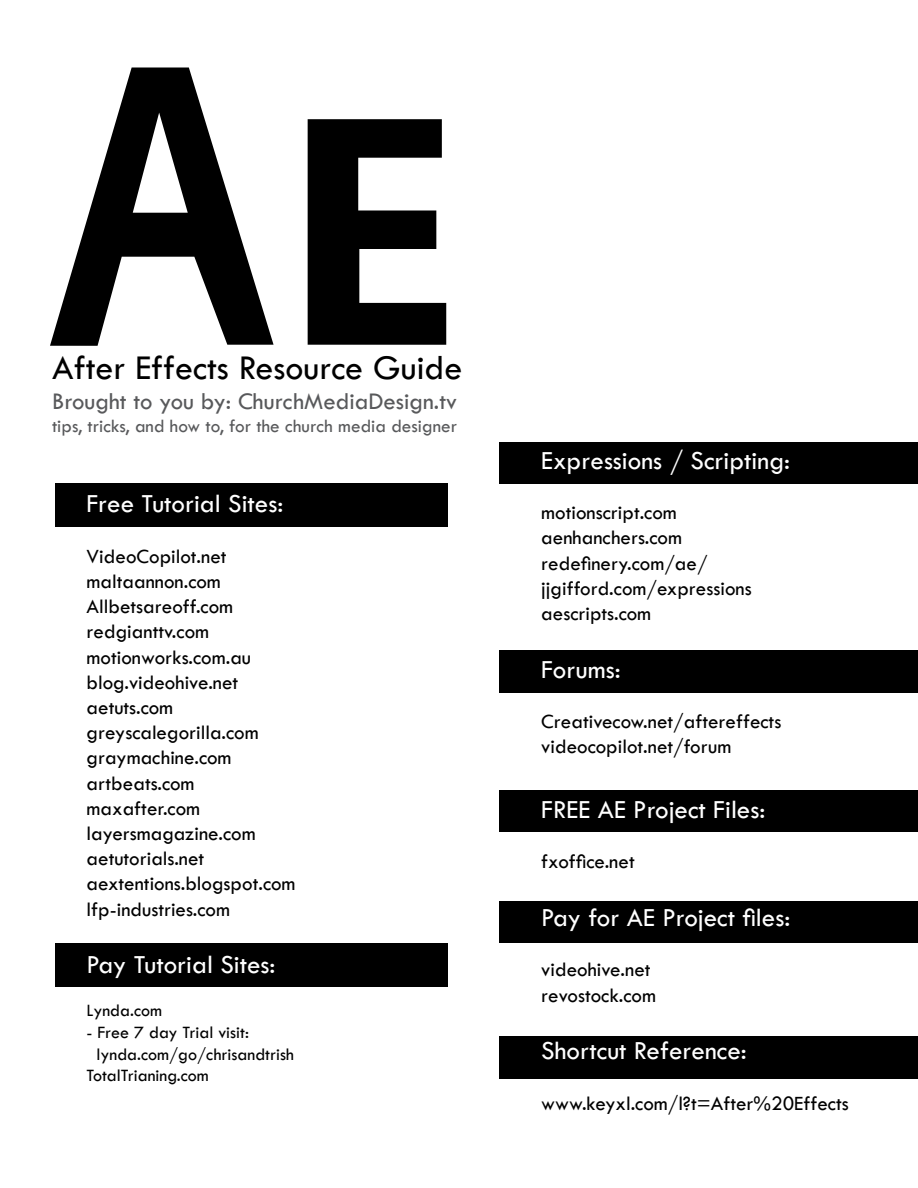
<style>
.page{position:relative;width:918px;height:1188px;background:#fff}
.page>*{position:absolute;margin:0;border:0;box-sizing:border-box;transform-origin:0 0}
.t1{font:36px "Tw Cen";color:#000}
.t2{font:27px "Tw Cen";color:#fff}
.t3{font:24.75px "Tw Cen";color:#58595b}
.t4{font:21px/25.2px "Tw Cen";color:#000}
.t5{font:19.2px "Tw Cen";color:#58595b}
.t6{font:18px "Tw Cen";color:#000}
</style>
<div class="page">
<div style="left:55px;top:483px;width:393px;height:43px;background:#000"></div>
<div style="left:55px;top:944px;width:393px;height:43px;background:#000"></div>
<div style="left:500px;top:442px;width:418px;height:42px;background:#000"></div>
<div style="left:500px;top:650px;width:418px;height:43px;background:#000"></div>
<div style="left:500px;top:790px;width:418px;height:42px;background:#000"></div>
<div style="left:500px;top:901px;width:418px;height:42px;background:#000"></div>
<div style="left:500px;top:1036px;width:418px;height:42px;background:#000"></div>
<svg style="left:50px;top:68px;width:224px;height:278px"></svg>
<svg style="left:133px;top:113px;width:55px;height:100px"></svg>
<svg style="left:308px;top:119px;width:138px;height:226px"></svg>
<h1 class="t1" style="left:52px;top:346px;width:412px">After Effects Resource Guide</h1>
<p class="t3" style="left:52px;top:386px;width:406px">Brought to you by: ChurchMediaDesign.tv</p>
<p class="t5" style="left:52px;top:414px;width:407px">tips, tricks, and how to, for the church media designer</p>
<p class="t2" style="left:87px;top:488px;width:198px">Free Tutorial Sites:</p>
<p class="t4" style="left:87px;top:543px;width:210px">VideoCopilot.net maltaannon.com<br>Allbetsareoff.com redgianttv.com motionworks.com.au blog.videohive.net aetuts.com greyscalegorilla.com graymachine.com artbeats.com maxafter.com layersmagazine.com aetutorials.net aextentions.blogspot.com lfp-industries.com</p>
<p class="t2" style="left:87px;top:948px;width:190px">Pay Tutorial Sites:</p>
<p class="t6" style="left:87px;top:1000px;width:77px">Lynda.com</p>
<p class="t6" style="left:87px;top:1021px;width:164px">- Free 7 day Trial visit:</p>
<p class="t6" style="left:97px;top:1043px;width:199px">lynda.com/go/chrisandtrish</p>
<p class="t6" style="left:87px;top:1065px;width:124px">TotalTrianing.com</p>
<p class="t2" style="left:541px;top:444px;width:250px">Expressions / Scripting:</p>
<p class="t4" style="left:541px;top:500px;width:212px">motionscript.com aenhanchers.com redefinery.com/ae/ jjgifford.com/expressions aescripts.com</p>
<p class="t2" style="left:541px;top:653px;width:81px">Forums:</p>
<p class="t4" style="left:541px;top:709px;width:242px">Creativecow.net/aftereffects videocopilot.net/forum</p>
<p class="t2" style="left:541px;top:793px;width:226px">FREE AE Project Files:</p>
<p class="t4" style="left:541px;top:849px;width:95px">fxoffice.net</p>
<p class="t2" style="left:541px;top:901px;width:251px">Pay for AE Project files:</p>
<p class="t4" style="left:541px;top:957px;width:116px">videohive.net revostock.com</p>
<p class="t2" style="left:541px;top:1034px;width:207px">Shortcut Reference:</p>
<p class="t4" style="left:541px;top:1090px;width:309px">www.keyxl.com/l?t=After%20Effects</p>
</div>
